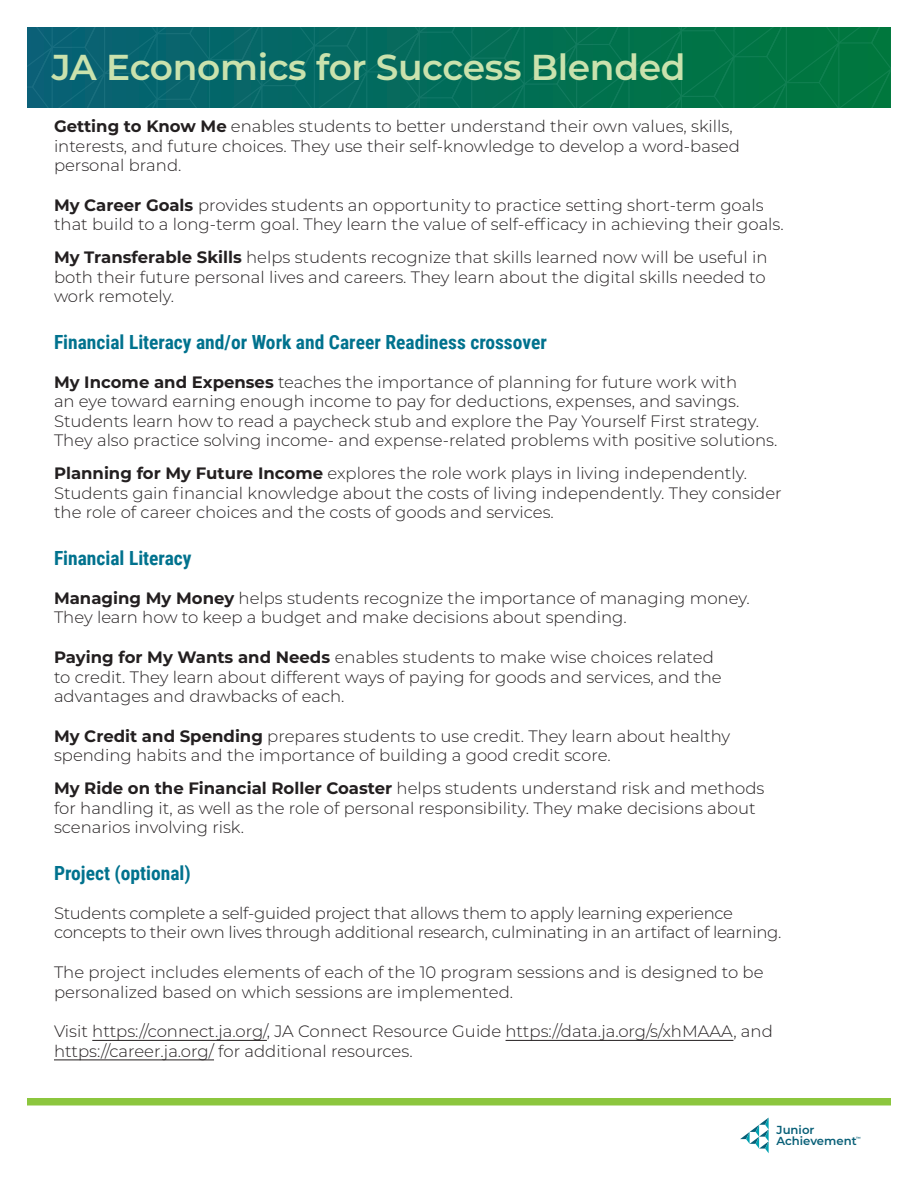
<style>
.page{position:relative;width:918px;height:1188px;background:#fff}
.page>*{position:absolute;margin:0;border:0;box-sizing:border-box;transform-origin:0 0}
.t1{font:600 36px "Montserrat";letter-spacing:-.01em;color:#cae2ad}
.t2{font:700 19.5px "Roboto Condensed";color:#00728e}
.Body__125_after{font:300 16.5px/19.5px "Montserrat";color:#231f20}
.Body{font:300 16.5px/19.5px "Montserrat";color:#231f20}
.Body__125_after-2{font:300 16.5px/19.5px "Montserrat";letter-spacing:-.02em;color:#231f20}
.t3{font:600 11.7px/11.7px "Montserrat";color:#085f77}
.t4{font:600 4.5px "Montserrat";color:#085f77}
.s1{font-weight:700}
</style>
<div class="page">
<svg style="left:740px;top:1118px;width:29px;height:35px"></svg>
<svg style="left:27px;top:27px;width:864px;height:81px;background:#046d59"></svg>
<div style="left:27px;top:1098px;width:864px;height:8px;background:#8cc63e"></div>
<hr style="left:92px;top:1040px;width:175px;height:1px;background:#231f20">
<hr style="left:506px;top:1040px;width:227px;height:1px;background:#231f20">
<hr style="left:54px;top:1060px;width:160px;height:1px;background:#231f20">
<h1 class="t1" style="left:52px;top:42px;width:635px">JA Economics for Success Blended</h1>
<p class="Body__125_after" style="left:54px;top:116px;width:687px"><span class="s1">Getting to Know Me</span> enables students to better understand their own values, skills, interests, and future choices. They use their self-knowledge to develop a word-based personal brand.</p>
<p class="Body__125_after" style="left:54px;top:195px;width:731px"><span class="s1">My Career Goals</span> provides students an opportunity to practice setting short-term goals that build to a long-term goal. They learn the value of self-efficacy in achieving their goals.</p>
<p class="Body" style="left:54px;top:247px;width:715px;text-align:justify"><span class="s1">My Transferable Skills</span> helps students recognize that skills learned now will be useful in both their future personal lives and careers. They learn about the digital skills needed to work remotely.</p>
<h4 class="t2" style="left:54px;top:328px;width:494px">Financial Literacy and/or Work and Career Readiness crossover</h4>
<p class="Body__125_after" style="left:54px;top:372px;width:725px"><span class="s1">My Income and Expenses</span> teaches the importance of planning for future work with<br>an eye toward earning enough income to pay for deductions, expenses, and savings.<br>Students learn how to read a paycheck stub and explore the Pay Yourself First strategy.<br>They also practice solving income- and expense-related problems with positive solutions.</p>
<p class="Body" style="left:54px;top:463px;width:729px"><span class="s1">Planning for My Future Income</span> explores the role work plays in living independently.<br>Students gain financial knowledge about the costs of living independently. They consider the role of career choices and the costs of goods and services.</p>
<h4 class="t2" style="left:54px;top:544px;width:139px">Financial Literacy</h4>
<p class="Body__125_after" style="left:54px;top:588px;width:697px"><span class="s1">Managing My Money</span> helps students recognize the importance of managing money.<br>They learn how to keep a budget and make decisions about spending.</p>
<p class="Body__125_after" style="left:54px;top:647px;width:669px"><span class="s1">Paying for My Wants and Needs</span> enables students to make wise choices related to credit. They learn about different ways of paying for goods and services, and the advantages and drawbacks of each.</p>
<p class="Body__125_after" style="left:54px;top:726px;width:678px"><span class="s1">My Credit and Spending</span> prepares students to use credit. They learn about healthy spending habits and the importance of building a good credit score.</p>
<p class="Body" style="left:54px;top:778px;width:712px"><span class="s1">My Ride on the Financial Roller Coaster</span> helps students understand risk and methods for handling it, as well as the role of personal responsibility. They make decisions about scenarios involving risk.</p>
<h4 class="t2" style="left:54px;top:859px;width:138px">Project (optional)</h4>
<p class="Body__125_after-2" style="left:54px;top:903px;width:729px">Students complete a self-guided project that allows them to apply learning experience concepts to their own lives through additional research, culminating in an artifact of learning.</p>
<p class="Body__125_after" style="left:54px;top:962px;width:711px">The project includes elements of each of the 10 program sessions and is designed to be personalized based on which sessions are implemented.</p>
<p class="Body__125_after" style="left:54px;top:1021px;width:720px">Visit https://connect.ja.org/, JA Connect Resource Guide https://data.ja.org/s/xhMAAA, and https://career.ja.org/ for additional resources.</p>
<p class="t3" style="left:777px;top:1123px;width:82px">Junior<br>Achievement</p>
<p class="t4" style="left:856px;top:1135px;width:6px">™</p>
</div>
